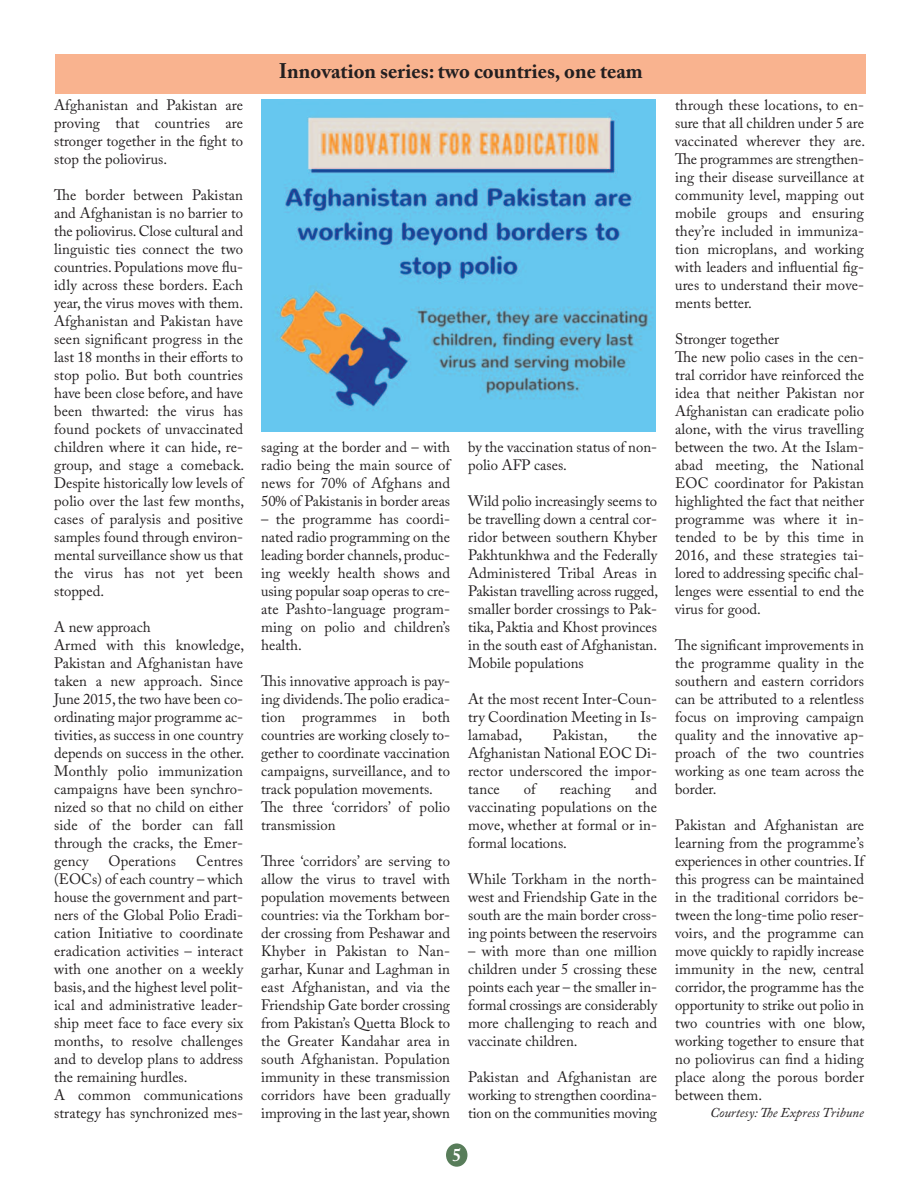
<style>
.page{position:relative;width:918px;height:1188px;background:#fff}
.page>*{position:absolute;margin:0;border:0;box-sizing:border-box;transform-origin:0 0}
.t1{font:700 21px "Adobe Caslon Pro";color:#231f20}
.t2{font:700 18px "Adobe Caslon Pro";color:#fff}
.t3{font:15px/18px "Adobe Caslon Pro";color:#231f20;text-align:justify}
.t4{font:italic 13.5px "Adobe Caslon Pro";color:#231f20}
</style>
<div class="page">
<div style="left:446px;top:1143px;width:21px;height:24px;background:#587d5a;border-radius:50%"></div>
<img style="left:261px;top:99px;width:394px;height:333px">
<div style="left:56px;top:54px;width:810px;height:39px;background:#f9b38f"></div>
<p class="t3" style="left:54px;top:98px;width:190px">Afghanistan and Pakistan are proving that countries are stronger together in the fight to stop the poliovirus.</p>
<p class="t3" style="left:54px;top:188px;width:191px">The border between Pakistan and Afghanistan is no barrier to the poliovirus.Close cultural and linguistic ties connect the two countries.Populations move flu&shy;idly across these borders. Each year, the virus moves with them.<br>Afghanistan and Pakistan have seen significant progress in the last 18 months in their efforts to stop polio. But both countries have been close before, and have been thwarted: the virus has found pockets of unvaccinated children where it can hide, re&shy;group, and stage a comeback.<br>Despite historically low levels of polio over the last few months, cases of paralysis and positive samples found through environ&shy;mental surveillance show us that the virus has not yet been stopped.</p>
<p class="t3" style="left:54px;top:620px;width:191px;text-align:left">A new approach<br>Armed with this knowledge,<br>Pakistan and Afghanistan have taken a new approach. Since<br>June 2015,the two have been co&shy;ordinating major programme ac&shy;tivities, as success in one country depends on success in the other.<br>Monthly polio immunization campaigns have been synchro&shy;nized so that no child on either side of the border can fall through the cracks, the Emer&shy;gency</p>
<p class="t3" style="left:54px;top:854px;width:190px;text-align:left;text-indent:142px">Centres (EOCs) of each country – which house the government and part&shy;ners of the Global Polio Eradi&shy;cation Initiative to coordinate eradication activities – interact with one another on a weekly basis, and the highest level polit&shy;ical and administrative leader&shy;ship meet face to face every six months, to resolve challenges and to develop plans to address the remaining hurdles.<br>A common communications strategy has synchronized mes-</p>
<p class="t3" style="left:109px;top:854px;width:69px">Operations</p>
<h1 class="t1" style="left:279px;top:63px;width:366px">Innovation series: two countries, one team</h1>
<p class="t3" style="left:261px;top:440px;width:190px">saging at the border and – with radio being the main source of news for 70% of Afghans and 50% of Pakistanis in border areas</p>
<p class="t3" style="left:261px;top:512px;width:190px">– the programme has coordi&shy;nated radio programming on the leading border channels, produc&shy;ing weekly health shows and using popular soap operas to cre&shy;ate Pashto-language program&shy;ming on polio and children’s health.</p>
<p class="t3" style="left:261px;top:674px;width:190px;text-align:left">This innovative approach is pay&shy;ing dividends.The polio eradica&shy;tion programmes in both countries are working closely to&shy;gether to coordinate vaccination campaigns, surveillance, and to track population movements.<br>The three ‘corridors’ of polio transmission</p>
<p class="t3" style="left:261px;top:854px;width:190px">Three ‘corridors’ are serving to allow the virus to travel with population movements between countries: via the Torkham bor&shy;der crossing from Peshawar and Khyber in Pakistan to Nan&shy;garhar, Kunar and Laghman in east Afghanistan, and via the Friendship Gate border crossing from Pakistan’s Quetta Block to the Greater Kandahar area in south Afghanistan. Population immunity in these transmission corridors have been gradually improving in the last year,shown</p>
<p class="t3" style="left:468px;top:440px;width:190px">by the vaccination status of non&shy;polio AFP cases.</p>
<p class="t3" style="left:468px;top:494px;width:191px">Wild polio increasingly seems to be travelling down a central cor&shy;ridor between southern Khyber Pakhtunkhwa and the Federally Administered Tribal Areas in Pakistan travelling across rugged, smaller border crossings to Pak&shy;tika, Paktia and Khost provinces in the south east of Afghanistan.<br>Mobile populations</p>
<p class="t3" style="left:468px;top:692px;width:190px">At the most recent Inter-Coun&shy;try Coordination Meeting in Is&shy;lamabad,</p>
<p class="t3" style="left:468px;top:728px;width:190px;text-indent:170px">the Afghanistan National EOC Di&shy;rector underscored the impor&shy;tance</p>
<p class="t3" style="left:553px;top:728px;width:56px">Pakistan,</p>
<p class="t3" style="left:468px;top:782px;width:190px;text-indent:167px">and vaccinating populations on the move, whether at formal or in&shy;formal locations.</p>
<p class="t3" style="left:468px;top:872px;width:190px">While Torkham in the north&shy;west and Friendship Gate in the south are the main border cross&shy;ing points between the reservoirs</p>
<p class="t3" style="left:468px;top:944px;width:190px">– with more than one million children under 5 crossing these points each year – the smaller in&shy;formal crossings are considerably more challenging to reach and vaccinate children.</p>
<p class="t3" style="left:468px;top:1070px;width:190px">Pakistan and Afghanistan are working to strengthen coordina&shy;tion on the communities moving</p>
<p class="t3" style="left:524px;top:782px;width:14px">of</p>
<p class="t3" style="left:560px;top:782px;width:53px">reaching</p>
<p class="t2" style="left:452px;top:1148px;width:10px">5</p>
<p class="t3" style="left:675px;top:98px;width:191px">through these locations, to en&shy;sure that all children under 5 are vaccinated wherever they are.<br>The programmes are strengthen&shy;ing their disease surveillance at community level, mapping out mobile groups and ensuring they’re included in immuniza&shy;tion microplans, and working with leaders and influential fig&shy;ures to understand their move&shy;ments better.</p>
<p class="t3" style="left:675px;top:332px;width:190px;text-align:left">Stronger together<br>The new polio cases in the cen&shy;tral corridor have reinforced the idea that neither Pakistan nor<br>Afghanistan can eradicate polio alone, with the virus travelling between the two. At the Islam&shy;abad meeting, the National<br>EOC coordinator for Pakistan highlighted the fact that neither programme was where it in&shy;tended to be by this time in<br>2016, and these strategies tai&shy;lored to addressing specific chal&shy;lenges were essential to end the virus for good.</p>
<p class="t3" style="left:675px;top:638px;width:190px">The significant improvements in the programme quality in the southern and eastern corridors can be attributed to a relentless focus on improving campaign quality and the innovative ap&shy;proach of the two countries working as one team across the border.</p>
<p class="t3" style="left:675px;top:818px;width:191px">Pakistan and Afghanistan are learning from the programme’s experiences in other countries.If this progress can be maintained in the traditional corridors be&shy;tween the long-time polio reser&shy;voirs, and the programme can move quickly to rapidly increase immunity in the new, central corridor, the programme has the opportunity to strike out polio in two countries with one blow, working together to ensure that no poliovirus can find a hiding place along the porous border between them.</p>
<p class="t4" style="left:710px;top:1108px;width:155px">Courtesy:The Express Tribune</p>
</div>
